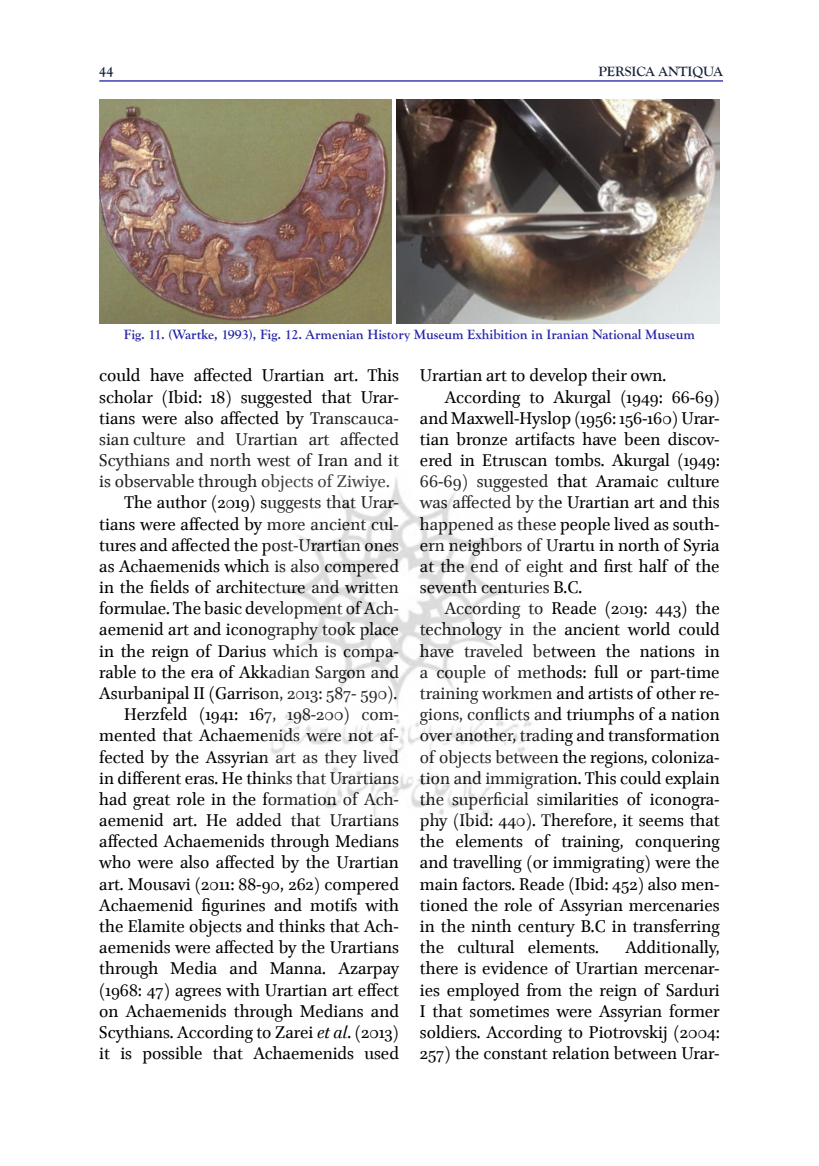
<style>
.page{position:relative;width:819px;height:1166px;background:#fff}
.page>*{position:absolute;margin:0;border:0;box-sizing:border-box;transform-origin:0 0}
.t1{font:19.25px/21.2px "Brill";color:#000;text-align:right}
.t2{font:19.25px/21.2px "Brill";color:#202124;text-align:justify}
.t3{font:700 14px "Goudy Old Style T";color:#2726a8}
.t4{font:700 14px "Goudy Old Style T";letter-spacing:-.005em;color:#17233a}
.s1{color:#000}
.s2{font-style:italic}
</style>
<div class="page">
<hr style="left:99px;top:80px;width:624px;height:2px;background:#2726a8">
<img style="left:99px;top:100px;width:292px;height:223px">
<img style="left:396px;top:100px;width:324px;height:223px">
<img style="left:270px;top:478px;width:262px;height:342px">
<p class="t4" style="left:99px;top:63px;width:16px">44</p>
<p class="t4" style="left:598px;top:63px;width:126px">PERSICA ANTIQUA</p>
<p class="t3" style="left:124px;top:327px;width:573px">Fig. 11. (Wartke, 1993), Fig. 12. Armenian History Museum Exhibition in Iranian National Museum</p>
<p class="t2" style="left:99px;top:366px;width:301px"><span class="s1">could have affected Urartian art. This scholar (Ibid: 18) suggested that Urar&shy;tians were also affected by</span> Transcauca&shy;sian culture and Urartian art affected Scythians and north west of Iran and it is observable through objects of Ziwiye.</p>
<p class="t1" style="left:99px;top:493px;width:301px">The author (2019) suggests that Urar&shy;tians were affected by more ancient cul&shy;tures and affected the post-Urartian ones as Achaemenids which is also compered in the fields of architecture and written formulae. The basic development of Ach&shy;aemenid art and iconography took place in the reign of Darius which is compa&shy;rable to the era of Akkadian Sargon and Asurbanipal II (Garrison, 2013: 587- 590).<br>Herzfeld (1941: 167, 198-200) com&shy;mented that Achaemenids were not af&shy;fected by the Assyrian art as they lived in different eras. He thinks that Urartians had great role in the formation of Ach&shy;aemenid art. He added that Urartians affected Achaemenids through Medians who were also affected by the Urartian art. Mousavi (2011: 88-90, 262) compered Achaemenid figurines and motifs with the Elamite objects and thinks that Ach&shy;aemenids were affected by the Urartians through Media and Manna. Azarpay (1968: 47) agrees with Urartian art effect on Achaemenids through Medians and Scythians. According to Zarei <span class="s2">et al</span>. (2013) it is possible that Achaemenids used</p>
<p class="t1" style="left:420px;top:366px;width:248px">Urartian art to develop their own.</p>
<p class="t1" style="left:445px;top:387px;width:276px">According to Akurgal (1949: 66-69)</p>
<p class="t1" style="left:420px;top:408px;width:301px">and Maxwell-Hyslop (1956: 156-160) Urar-</p>
<p class="t1" style="left:420px;top:429px;width:301px">tian bronze artifacts have been discov-</p>
<p class="t1" style="left:420px;top:450px;width:301px">ered in Etruscan tombs. Akurgal (1949:</p>
<p class="t1" style="left:420px;top:472px;width:301px">66-69) suggested that Aramaic culture</p>
<p class="t1" style="left:420px;top:493px;width:301px">was affected by the Urartian art and this</p>
<p class="t1" style="left:420px;top:514px;width:301px">happened as these people lived as south-</p>
<p class="t1" style="left:420px;top:535px;width:301px">ern neighbors of Urartu in north of Syria</p>
<p class="t1" style="left:420px;top:556px;width:301px">at the end of eight and first half of the</p>
<p class="t1" style="left:420px;top:577px;width:164px">seventh centuries B.C.</p>
<p class="t1" style="left:445px;top:599px;width:276px">According to Reade (2019: 443) the</p>
<p class="t1" style="left:420px;top:620px;width:301px">technology in the ancient world could</p>
<p class="t1" style="left:420px;top:641px;width:301px">have traveled between the nations in</p>
<p class="t1" style="left:420px;top:662px;width:301px">a couple of methods: full or part-time</p>
<p class="t1" style="left:420px;top:683px;width:301px">training workmen and artists of other re-</p>
<p class="t1" style="left:420px;top:705px;width:301px">gions, conflicts and triumphs of a nation</p>
<p class="t1" style="left:420px;top:726px;width:301px">over another, trading and transformation</p>
<p class="t1" style="left:420px;top:747px;width:301px">of objects between the regions, coloniza-</p>
<p class="t1" style="left:420px;top:768px;width:301px">tion and immigration. This could explain</p>
<p class="t1" style="left:420px;top:789px;width:301px">the superficial similarities of iconogra-</p>
<p class="t1" style="left:420px;top:810px;width:301px">phy (Ibid: 440). Therefore, it seems that</p>
<p class="t1" style="left:420px;top:832px;width:301px">the elements of training, conquering</p>
<p class="t1" style="left:420px;top:853px;width:301px">and travelling (or immigrating) were the</p>
<p class="t1" style="left:420px;top:874px;width:301px">main factors. Reade (Ibid: 452) also men-</p>
<p class="t1" style="left:420px;top:895px;width:301px">tioned the role of Assyrian mercenaries</p>
<p class="t1" style="left:420px;top:916px;width:301px">in the ninth century B.C in transferring</p>
<p class="t1" style="left:420px;top:937px;width:180px">the cultural elements.</p>
<p class="t1" style="left:420px;top:937px;width:301px;text-align:justify;text-indent:205px">Additionally, there is evidence of Urartian mercenar&shy;ies employed from the reign of Sarduri I that sometimes were Assyrian former soldiers. According to Piotrovskij (2004:<br>257) the constant relation between Urar-</p>
</div>
